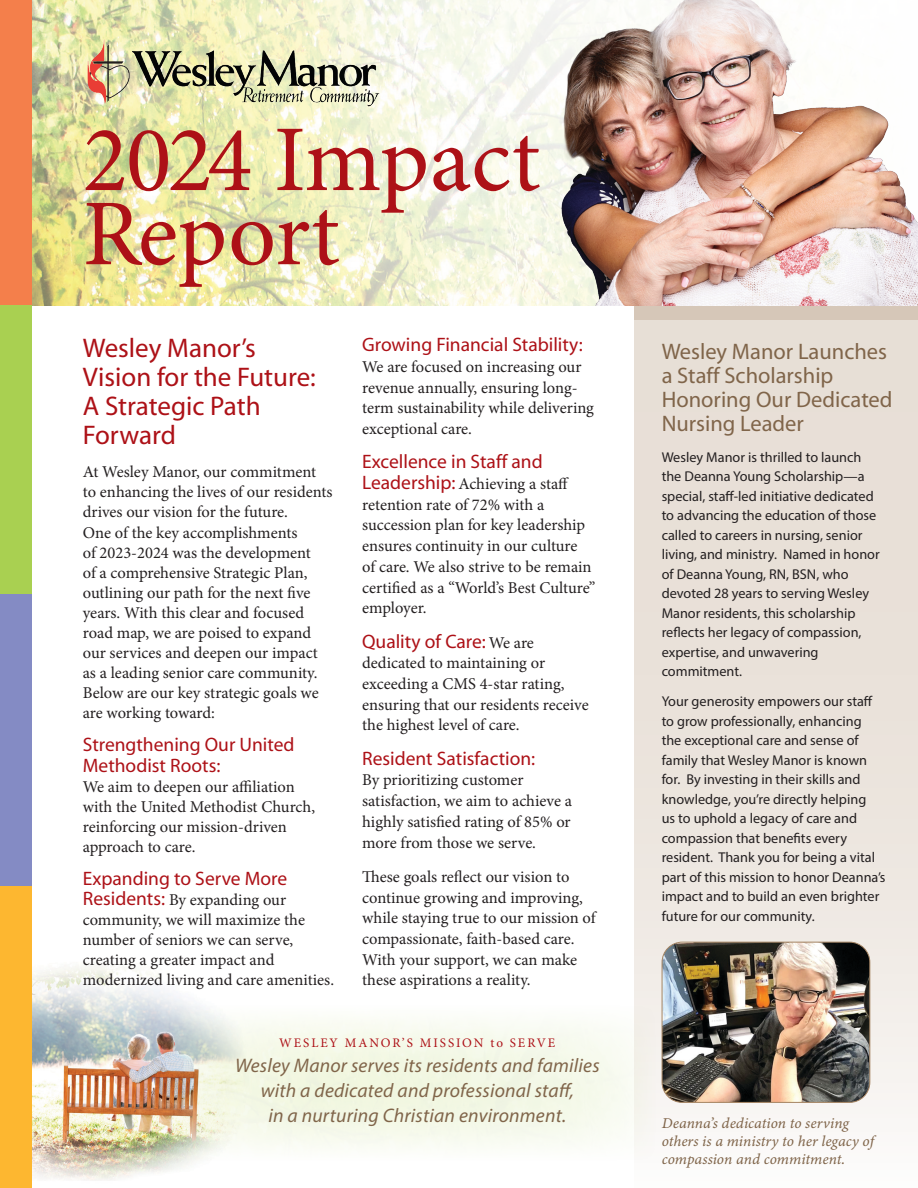
<style>
.page{position:relative;width:918px;height:1188px;background:#fff}
.page>*{position:absolute;margin:0;border:0;box-sizing:border-box;transform-origin:0 0}
.t1{font:94.2px/74.1px "Minion Pro";letter-spacing:-.01em;color:#ad1117}
.new_body{font:27px/29.1px "Myriad";color:#ad1117}
.new_body-2{font:22.5px/24px "Myriad";color:#80654a}
.QUOTE{font:italic 19.65px/24.9px "Myriad Pro";letter-spacing:.01em;color:#80654a;text-align:center}
.new_body-3{font:19.5px/20.1px "Myriad";color:#ad1117}
.new_body-4{font:16.5px/20.7px "Minion Pro";color:#231f20}
.new_body-5{font:italic 15px/18px "Minion Variable Concept";color:#80654a}
.new_body-6{font:14.25px/19.5px "Myriad Pro";color:#231f20}
.new_body-7{font:13.05px "Minion Pro";letter-spacing:.145em;color:#ad1117}
.s1{font-family:"Myriad";font-size:19.5px;color:#ad1117}
.s2{font-family:"Minion Pro";font-size:16.5px;color:#231f20}
</style>
<div class="page">
<img style="left:32px;top:965px;width:160px;height:216px">
<img style="left:164px;top:1004px;width:469px;height:158px">
<div style="left:634px;top:292px;width:284px;height:896px;background:linear-gradient(to bottom,#e3d8ce,#f7f4f1)"></div>
<div style="left:634px;top:306px;width:284px;height:14px;background:#d6c7b8"></div>
<img style="left:32px;top:0;width:464px;height:306px">
<div style="left:0;top:884px;width:32px;height:304px;background:#fdb730"></div>
<div style="left:0;top:303px;width:32px;height:291px;background:#a9d051"></div>
<div style="left:0;top:594px;width:32px;height:291px;background:#848bc4"></div>
<div style="left:0;top:0;width:32px;height:305px;background:#f47f4b"></div>
<img style="left:77px;top:38px;width:308px;height:71px">
<img style="left:496px;top:0;width:422px;height:306px">
<img style="left:662px;top:942px;width:208px;height:160px">
<div style="left:662px;top:942px;width:208px;height:161px;border:1px solid #a68563;border-radius:20px"></div>
<h1 class="t1" style="left:83px;top:123px;width:459px">2024 Impact<br>Report</h1>
<p class="new_body" style="left:83px;top:334px;width:235px">Wesley Manor’s<br>Vision for the Future:<br>A Strategic Path<br>Forward</p>
<p class="new_body-4" style="left:83px;top:462px;width:251px;line-height:20.1px">At Wesley Manor, our commitment to enhancing the lives of our residents drives our vision for the future.<br>One of the key accomplishments<br>of 2023-2024 was the development<br>of a comprehensive Strategic Plan, outlining our path for the next five years. With this clear and focused road map, we are poised to expand our services and deepen our impact as a leading senior care community.<br>Below are our key strategic goals we are working toward:</p>
<p class="new_body-3" style="left:83px;top:736px;width:213px">Strengthening Our United<br>Methodist Roots:</p>
<p class="new_body-4" style="left:83px;top:776px;width:234px;line-height:20.1px">We aim to deepen our affiliation with the United Methodist Church, reinforcing our mission-driven approach to care.</p>
<p class="new_body-3" style="left:83px;top:870px;width:206px">Expanding to Serve More</p>
<p class="new_body-4" style="left:83px;top:890px;width:253px;line-height:20.1px"><span class="s1">Residents:</span> By expanding our community, we will maximize the number of seniors we can serve, creating a greater impact and modernized living and care amenities.</p>
<p class="new_body-3" style="left:362px;top:335px;width:222px">Growing Financial Stability:</p>
<p class="new_body-4" style="left:362px;top:356px;width:233px">We are focused on increasing our revenue annually, ensuring long&shy;term sustainability while delivering exceptional care.</p>
<p class="new_body-3" style="left:362px;top:452px;width:182px">Excellence in Staff and</p>
<p class="new_body-4" style="left:362px;top:473px;width:235px"><span class="s1">Leadership:</span> Achieving a staff retention rate of 72% with a succession plan for key leadership ensures continuity in our culture<br>of care. We also strive to be remain certified as a “World’s Best Culture” employer.</p>
<p class="new_body-3" style="left:362px;top:632px;width:173px">Quality of Care: <span class="s2">We are</span></p>
<p class="new_body-4" style="left:362px;top:653px;width:228px">dedicated to maintaining or exceeding a CMS 4-star rating, ensuring that our residents receive the highest level of care.</p>
<p class="new_body-3" style="left:362px;top:749px;width:175px">Resident Satisfaction:</p>
<p class="new_body-4" style="left:362px;top:770px;width:211px">By prioritizing customer satisfaction, we aim to achieve a highly satisfied rating of 85% or more from those we serve.</p>
<p class="new_body-4" style="left:362px;top:866px;width:235px">These goals reflect our vision to continue growing and improving, while staying true to our mission of compassionate, faith-based care.<br>With your support, we can make these aspirations a reality.</p>
<p class="new_body-7" style="left:279px;top:1034px;width:278px">WESLEY MANOR’S MISSION to SERVE</p>
<p class="QUOTE" style="left:235px;top:1053px;width:366px">Wesley Manor serves its residents and families with a dedicated and professional staff,<br>in a nurturing Christian environment.</p>
<p class="new_body-2" style="left:662px;top:341px;width:232px">Wesley Manor Launches a Staff Scholarship<br>Honoring Our Dedicated<br>Nursing Leader</p>
<p class="new_body-6" style="left:662px;top:447px;width:220px">Wesley Manor is thrilled to launch the Deanna Young Scholarship—a special, staff-led initiative dedicated to advancing the education of those called to careers in nursing, senior living, and ministry. Named in honor of Deanna Young, RN, BSN, who devoted 28 years to serving Wesley<br>Manor residents, this scholarship reflects her legacy of compassion, expertise, and unwavering commitment.</p>
<p class="new_body-6" style="left:662px;top:692px;width:225px">Your generosity empowers our staff to grow professionally, enhancing<br>the exceptional care and sense of family that Wesley Manor is known for. By investing in their skills and knowledge, you’re directly helping<br>us to uphold a legacy of care and compassion that benefits every resident. Thank you for being a vital part of this mission to honor Deanna’s impact and to build an even brighter future for our community.</p>
<p class="new_body-5" style="left:662px;top:1114px;width:214px">Deanna’s dedication to serving others is a ministry to her legacy of compassion and commitment.</p>
</div>
